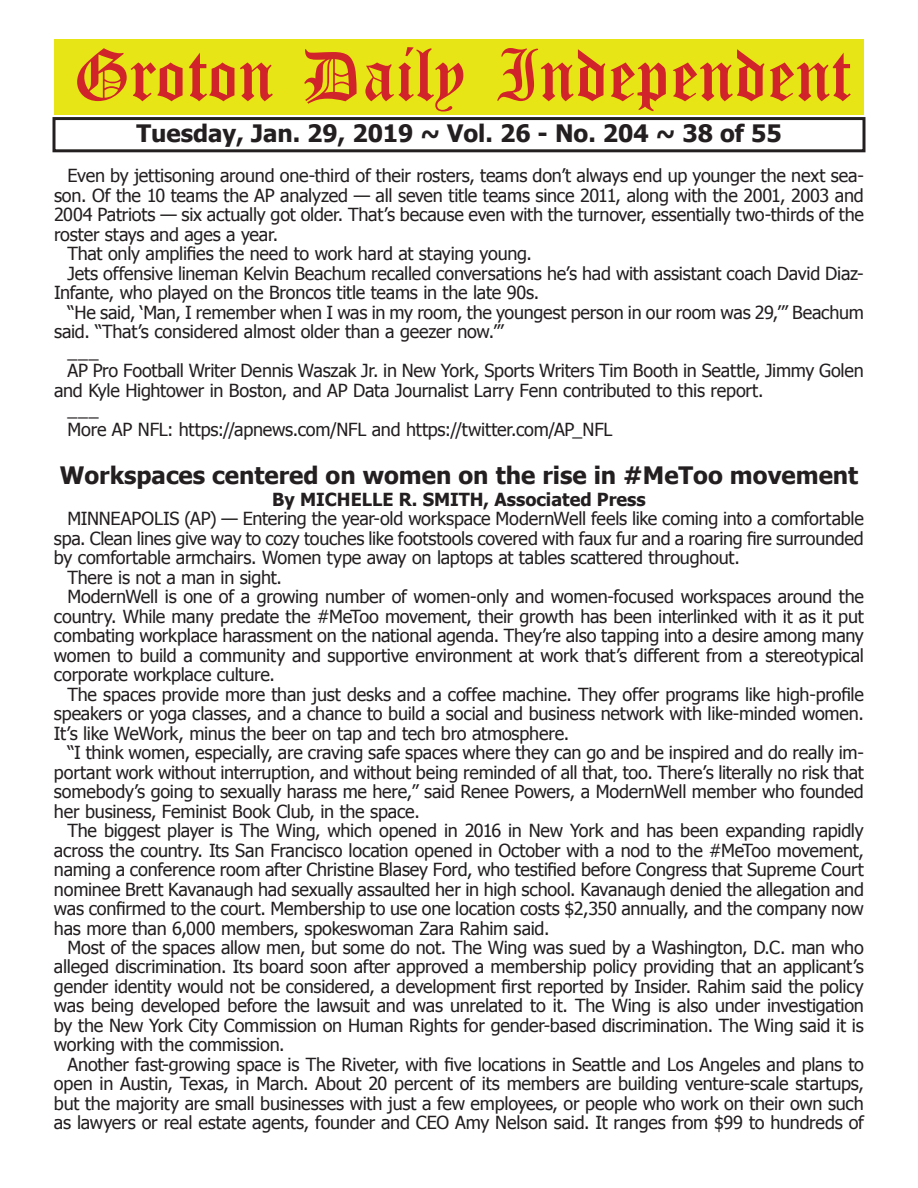
<style>
.page{position:relative;width:918px;height:1188px;background:#fff}
.page>*{position:absolute;margin:0;border:0;box-sizing:border-box;transform-origin:0 0}
.t1{font:54px "Old English Five";color:#d1232a}
.t2{font:700 24px "Tahoma";color:#231f20}
.t3{font:18px "Tahoma";letter-spacing:-.01em;color:#231f20}
.t4{font:700 18px "Tahoma";color:#231f20}
</style>
<div class="page">
<div style="left:52px;top:117px;width:814px;height:35px;border:3px solid #231f20"></div>
<div style="left:54px;top:40px;width:810px;height:75px;background:#e7e515"></div>
<h1 class="t1" style="left:73px;top:50px;width:779px">Groton Daily Independent</h1>
<h2 class="t2" style="left:137px;top:116px;width:647px">Tuesday, Jan. 29, 2019 ~ Vol. 26 - No. 204 ~ 38 of 55</h2>
<p class="t3" style="left:68px;top:164px;width:798px">Even by jettisoning around one-third of their rosters, teams don’t always end up younger the next sea-</p>
<p class="t3" style="left:54px;top:183px;width:811px">son. Of the 10 teams the AP analyzed — all seven title teams since 2011, along with the 2001, 2003 and</p>
<p class="t3" style="left:54px;top:203px;width:811px">2004 Patriots — six actually got older. That’s because even with the turnover, essentially two-thirds of the</p>
<p class="t3" style="left:54px;top:222px;width:226px">roster stays and ages a year.</p>
<p class="t3" style="left:68px;top:242px;width:466px">That only amplifies the need to work hard at staying young.</p>
<p class="t3" style="left:68px;top:261px;width:798px">Jets offensive lineman Kelvin Beachum recalled conversations he’s had with assistant coach David Diaz-</p>
<p class="t3" style="left:54px;top:281px;width:487px">Infante, who played on the Broncos title teams in the late 90s.</p>
<p class="t3" style="left:68px;top:300px;width:798px">“He said, ‘Man, I remember when I was in my room, the youngest person in our room was 29,’” Beachum</p>
<p class="t3" style="left:54px;top:320px;width:451px">said. “That’s considered almost older than a geezer now.’”</p>
<p class="t3" style="left:68px;top:339px;width:33px">___</p>
<p class="t3" style="left:68px;top:359px;width:798px">AP Pro Football Writer Dennis Waszak Jr. in New York, Sports Writers Tim Booth in Seattle, Jimmy Golen</p>
<p class="t3" style="left:54px;top:378px;width:711px">and Kyle Hightower in Boston, and AP Data Journalist Larry Fenn contributed to this report.</p>
<p class="t3" style="left:68px;top:398px;width:33px">___</p>
<p class="t3" style="left:68px;top:417px;width:546px">More AP NFL: https://apnews.com/NFL and https://twitter.com/AP_NFL</p>
<h2 class="t2" style="left:60px;top:458px;width:800px">Workspaces centered on women on the rise in #MeToo movement</h2>
<p class="t4" style="left:272px;top:486px;width:375px">By MICHELLE R. SMITH, Associated Press</p>
<p class="t3" style="left:67px;top:507px;width:798px">MINNEAPOLIS (AP) — Entering the year-old workspace ModernWell feels like coming into a comfortable</p>
<p class="t3" style="left:54px;top:526px;width:811px">spa. Clean lines give way to cozy touches like footstools covered with faux fur and a roaring fire surrounded</p>
<p class="t3" style="left:54px;top:546px;width:687px">by comfortable armchairs. Women type away on laptops at tables scattered throughout.</p>
<p class="t3" style="left:67px;top:565px;width:216px">There is not a man in sight.</p>
<p class="t3" style="left:67px;top:585px;width:798px">ModernWell is one of a growing number of women-only and women-focused workspaces around the</p>
<p class="t3" style="left:54px;top:604px;width:811px">country. While many predate the #MeToo movement, their growth has been interlinked with it as it put</p>
<p class="t3" style="left:54px;top:623px;width:811px">combating workplace harassment on the national agenda. They’re also tapping into a desire among many</p>
<p class="t3" style="left:54px;top:643px;width:811px">women to build a community and supportive environment at work that’s different from a stereotypical</p>
<p class="t3" style="left:54px;top:662px;width:223px">corporate workplace culture.</p>
<p class="t3" style="left:67px;top:682px;width:798px">The spaces provide more than just desks and a coffee machine. They offer programs like high-profile</p>
<p class="t3" style="left:54px;top:701px;width:811px">speakers or yoga classes, and a chance to build a social and business network with like-minded women.</p>
<p class="t3" style="left:54px;top:721px;width:517px">It’s like WeWork, minus the beer on tap and tech bro atmosphere.</p>
<p class="t3" style="left:67px;top:740px;width:798px">“I think women, especially, are craving safe spaces where they can go and be inspired and do really im-</p>
<p class="t3" style="left:54px;top:760px;width:811px">portant work without interruption, and without being reminded of all that, too. There’s literally no risk that</p>
<p class="t3" style="left:54px;top:779px;width:811px">somebody’s going to sexually harass me here,” said Renee Powers, a ModernWell member who founded</p>
<p class="t3" style="left:54px;top:799px;width:367px">her business, Feminist Book Club, in the space.</p>
<p class="t3" style="left:67px;top:818px;width:798px">The biggest player is The Wing, which opened in 2016 in New York and has been expanding rapidly</p>
<p class="t3" style="left:54px;top:838px;width:811px">across the country. Its San Francisco location opened in October with a nod to the #MeToo movement,</p>
<p class="t3" style="left:54px;top:857px;width:811px">naming a conference room after Christine Blasey Ford, who testified before Congress that Supreme Court</p>
<p class="t3" style="left:54px;top:877px;width:812px">nominee Brett Kavanaugh had sexually assaulted her in high school. Kavanaugh denied the allegation and</p>
<p class="t3" style="left:54px;top:896px;width:811px">was confirmed to the court. Membership to use one location costs $2,350 annually, and the company now</p>
<p class="t3" style="left:54px;top:916px;width:497px">has more than 6,000 members, spokeswoman Zara Rahim said.</p>
<p class="t3" style="left:67px;top:935px;width:798px">Most of the spaces allow men, but some do not. The Wing was sued by a Washington, D.C. man who</p>
<p class="t3" style="left:54px;top:955px;width:811px">alleged discrimination. Its board soon after approved a membership policy providing that an applicant’s</p>
<p class="t3" style="left:54px;top:974px;width:811px">gender identity would not be considered, a development first reported by Insider. Rahim said the policy</p>
<p class="t3" style="left:54px;top:994px;width:811px">was being developed before the lawsuit and was unrelated to it. The Wing is also under investigation</p>
<p class="t3" style="left:54px;top:1013px;width:811px">by the New York City Commission on Human Rights for gender-based discrimination. The Wing said it is</p>
<p class="t3" style="left:54px;top:1033px;width:232px">working with the commission.</p>
<p class="t3" style="left:67px;top:1052px;width:798px">Another fast-growing space is The Riveter, with five locations in Seattle and Los Angeles and plans to</p>
<p class="t3" style="left:54px;top:1072px;width:811px">open in Austin, Texas, in March. About 20 percent of its members are building venture-scale startups,</p>
<p class="t3" style="left:54px;top:1091px;width:811px">but the majority are small businesses with just a few employees, or people who work on their own such</p>
<p class="t3" style="left:54px;top:1111px;width:811px">as lawyers or real estate agents, founder and CEO Amy Nelson said. It ranges from $99 to hundreds of</p>
</div>
